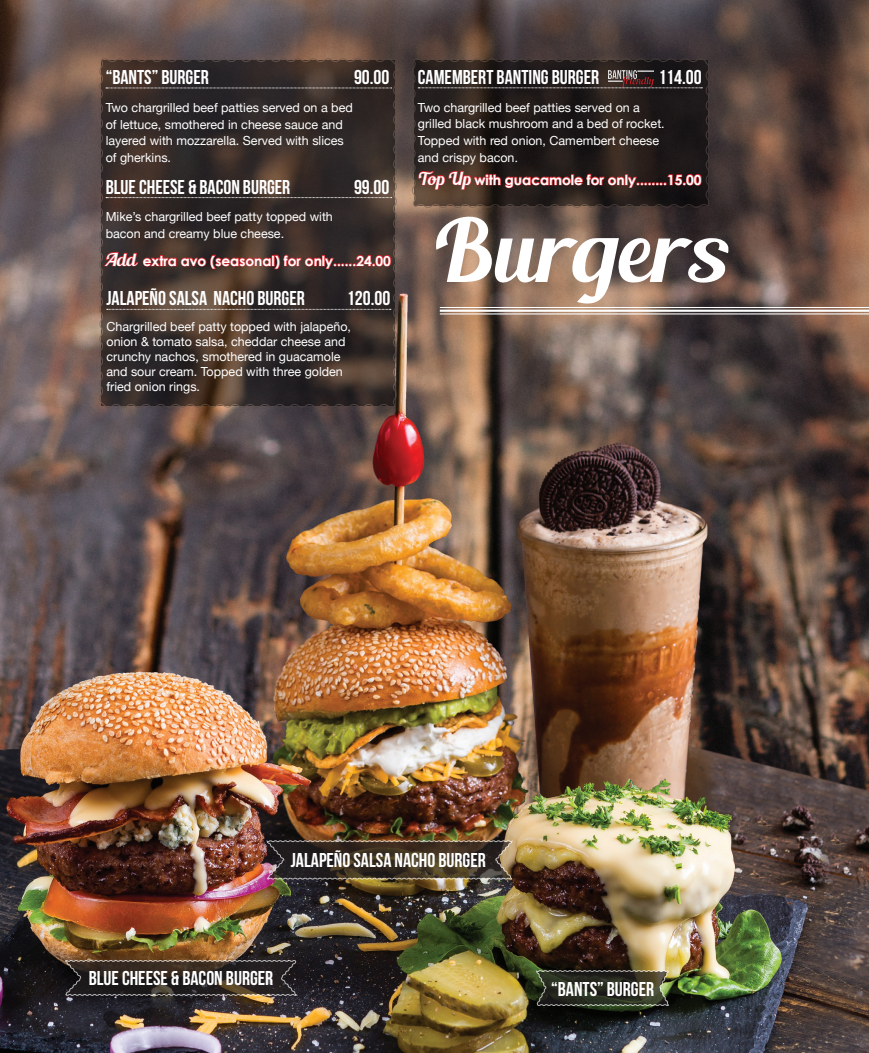
<style>
.page{position:relative;width:869px;height:1053px;background:#fff}
.page>*{position:absolute;margin:0;border:0;box-sizing:border-box;transform-origin:0 0}
.Wine_Body_Title{font:86.88px "Blenda Script";color:#fff}
.Dish_Head_White_TAB2{font:20px "Bebas Neue";color:#fff}
.Wine_Body_Title-2{font:20px "Bebas Neue";color:#fff}
.Dish_Body_White{font:700 13.75px "Century Gothic";color:#fff}
.Dish_Body_White-2{font:12.5px/16.9px "Helvetica Neue";color:#fff}
.Body_Core{font:12.5px/15px "Helvetica Neue";color:#fff}
.s1{font-family:"Blenda Script";font-weight:400;font-size:17.5px}
.s2{font-family:"Century Gothic"}
</style>
<div class="page">
<img style="left:0;top:0;width:868px;height:1052px">
<hr style="left:439px;top:307px;width:429px;height:1px;background:#fff">
<hr style="left:439px;top:309px;width:429px;height:3px;background:#fff">
<hr style="left:439px;top:313px;width:429px;height:1px;background:#fff">
<svg style="left:98px;top:57px;width:300px;height:352px;background:#3a2f2b"></svg>
<svg style="left:106px;top:88px;width:285px;height:1px"></svg>
<svg style="left:106px;top:197px;width:285px;height:1px"></svg>
<svg style="left:102px;top:251px;width:290px;height:21px;background:#662d2b"></svg>
<svg style="left:107px;top:309px;width:284px;height:1px"></svg>
<svg style="left:410px;top:57px;width:300px;height:152px;background:#29211e"></svg>
<svg style="left:418px;top:87px;width:284px;height:1px"></svg>
<svg style="left:418px;top:169px;width:284px;height:22px;background:#562220"></svg>
<img style="left:608px;top:71px;width:45px;height:15px">
<svg style="left:65px;top:959px;width:232px;height:36px;background:#342c28"></svg>
<svg style="left:536px;top:969px;width:132px;height:37px;background:#393b2d"></svg>
<img style="left:267px;top:839px;width:245px;height:40px">
<p class="Dish_Head_White_TAB2" style="left:106px;top:66px;width:104px">“BANTS” BURGER</p>
<p class="Dish_Head_White_TAB2" style="left:354px;top:66px;width:37px">90.00</p>
<p class="Dish_Body_White-2" style="left:106px;top:99px;width:248px">Two chargrilled beef patties served on a bed of lettuce, smothered in cheese sauce and layered with mozzarella. Served with slices of gherkins.</p>
<p class="Dish_Head_White_TAB2" style="left:106px;top:176px;width:186px">BLUE CHEESE &amp; BACON BURGER</p>
<p class="Dish_Head_White_TAB2" style="left:354px;top:176px;width:37px">99.00</p>
<p class="Dish_Body_White-2" style="left:106px;top:209px;width:228px">Mike’s chargrilled beef patty topped with bacon and creamy blue cheese.</p>
<p class="Dish_Body_White" style="left:106px;top:252px;width:287px"><span class="s1">Add</span> extra avo (seasonal) for only......24.00</p>
<p class="Dish_Head_White_TAB2" style="left:106px;top:287px;width:200px">JALAPEÑO SALSA NACHO BURGER</p>
<p class="Dish_Head_White_TAB2" style="left:347px;top:287px;width:45px">120.00</p>
<p class="Body_Core" style="left:106px;top:320px;width:246px">Chargrilled beef patty topped with jalapeño,</p>
<p class="Body_Core" style="left:106px;top:335px;width:240px">onion &amp; tomato salsa, cheddar cheese and crunchy nachos, smothered in guacamole</p>
<p class="Body_Core" style="left:106px;top:365px;width:238px">and sour cream. Topped with three golden</p>
<p class="Body_Core" style="left:106px;top:380px;width:95px">fried onion rings.</p>
<p class="Dish_Head_White_TAB2" style="left:418px;top:66px;width:183px">CAMEMBERT BANTING BURGER</p>
<p class="Dish_Head_White_TAB2" style="left:658px;top:66px;width:45px">114.00</p>
<p class="Dish_Body_White-2" style="left:418px;top:99px;width:248px">Two chargrilled beef patties served on a grilled black mushroom and a bed of rocket.<br>Topped with red onion, Camembert cheese and crispy bacon<span class="s2">.</span></p>
<p class="Dish_Body_White" style="left:418px;top:171px;width:285px"><span class="s1">Top Up</span> with guacamole for only........15.00</p>
<p class="Wine_Body_Title" style="left:431px;top:195px;width:296px">Burgers</p>
<p class="Wine_Body_Title-2" style="left:291px;top:849px;width:196px">JALAPEÑO SALSA NACHO BURGER</p>
<p class="Wine_Body_Title-2" style="left:89px;top:967px;width:186px">BLUE CHEESE &amp; BACON BURGER</p>
<p class="Wine_Body_Title-2" style="left:551px;top:977px;width:104px">“BANTS” BURGER</p>
</div>
